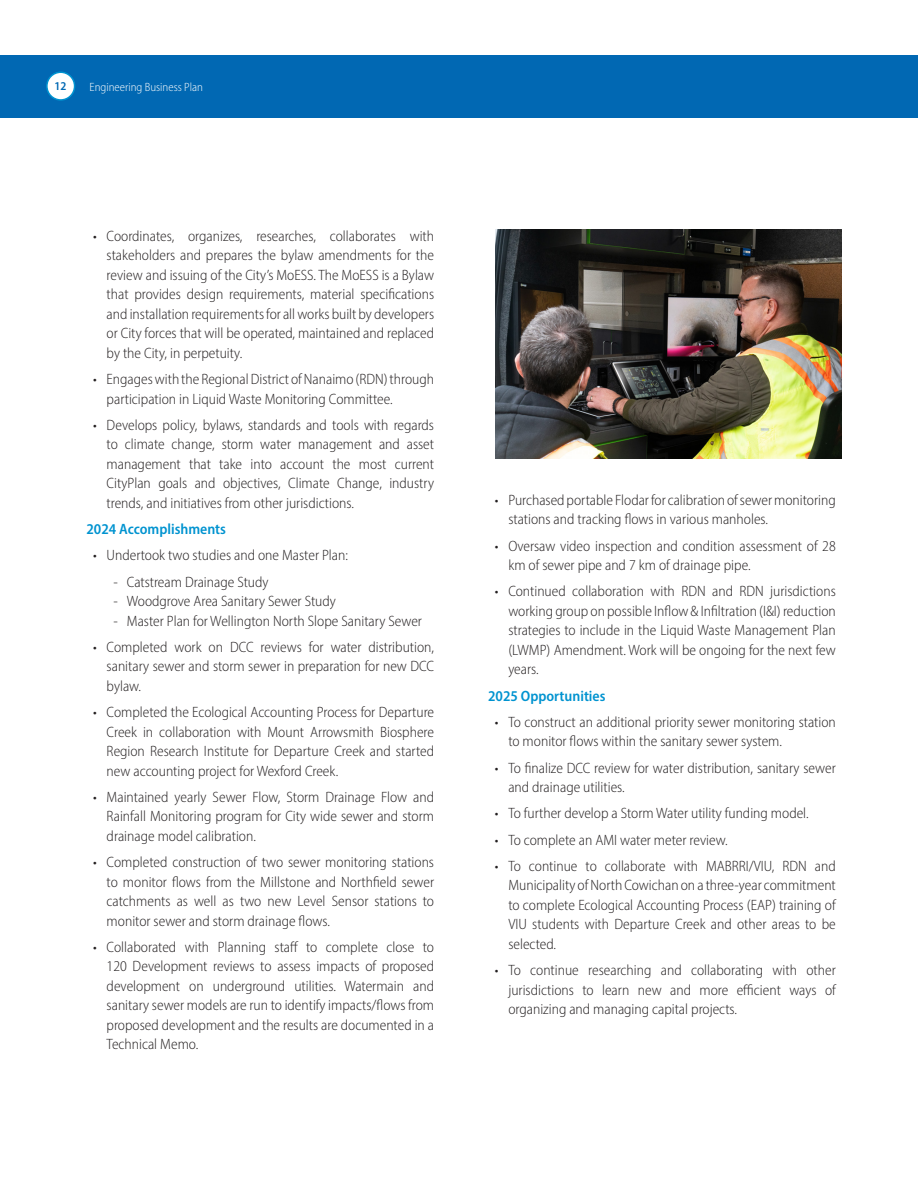
<style>
.page{position:relative;width:918px;height:1188px;background:#fff}
.page>*{position:absolute;margin:0;border:0;box-sizing:border-box;transform-origin:0 0}
.t1{font:300 semi-condensed 15px/19.5px "Myriad Pro";color:#231f20;text-align:justify}
.t2{font:600 semi-condensed 15px "Myriad Pro";color:#0093d0}
.t3{font:300 semi-condensed 12px "Myriad Pro";color:#fff}
.t4{font:600 semi-condensed 12px "Myriad Pro";color:#0168b3}
</style>
<div class="page">
<div style="left:0;top:55px;width:918px;height:62px;background:#0168b3"></div>
<img style="left:496px;top:230px;width:345px;height:228px">
<div style="left:47px;top:72px;width:28px;height:28px;background:#fff;border-radius:50%"></div>
<div style="left:46px;top:72px;width:29px;height:29px;border:2px solid #0093d0;border-radius:50%"></div>
<p class="t4" style="left:55px;top:78px;width:13px">12</p>
<p class="t3" style="left:90px;top:79px;width:115px">Engineering Business Plan</p>
<p class="t1" style="left:107px;top:226px;width:329px;text-indent:-14px">• Coordinates, organizes, researches, collaborates with stakeholders and prepares the bylaw amendments for the review and issuing of the City’s MoESS. The MoESS is a Bylaw that provides design requirements, material specifications and installation requirements for all works built by developers or City forces that will be operated, maintained and replaced by the City, in perpetuity.</p>
<p class="t1" style="left:107px;top:369px;width:329px;text-indent:-14px">• Engages with the Regional District of Nanaimo (RDN) through participation in Liquid Waste Monitoring Committee.</p>
<p class="t1" style="left:107px;top:415px;width:329px;text-indent:-14px">• Develops policy, bylaws, standards and tools with regards to climate change, storm water management and asset management that take into account the most current CityPlan goals and objectives, Climate Change, industry trends, and initiatives from other jurisdictions.</p>
<p class="t2" style="left:86px;top:520px;width:141px">2024 Accomplishments</p>
<p class="t1" style="left:93px;top:545px;width:256px">• Undertook two studies and one Master Plan:</p>
<p class="t1" style="left:113px;top:572px;width:157px">- Catstream Drainage Study</p>
<p class="t1" style="left:113px;top:591px;width:224px">- Woodgrove Area Sanitary Sewer Study</p>
<p class="t1" style="left:113px;top:611px;width:310px">- Master Plan for Wellington North Slope Sanitary Sewer</p>
<p class="t1" style="left:107px;top:637px;width:329px;text-indent:-14px">• Completed work on DCC reviews for water distribution, sanitary sewer and storm sewer in preparation for new DCC bylaw.</p>
<p class="t1" style="left:107px;top:702px;width:329px;text-indent:-14px">• Completed the Ecological Accounting Process for Departure Creek in collaboration with Mount Arrowsmith Biosphere Region Research Institute for Departure Creek and started new accounting project for Wexford Creek.</p>
<p class="t1" style="left:107px;top:787px;width:329px;text-indent:-14px">• Maintained yearly Sewer Flow, Storm Drainage Flow and Rainfall Monitoring program for City wide sewer and storm drainage model calibration.</p>
<p class="t1" style="left:107px;top:852px;width:329px;text-indent:-14px">• Completed construction of two sewer monitoring stations to monitor flows from the Millstone and Northfield sewer catchments as well as two new Level Sensor stations to monitor sewer and storm drainage flows.</p>
<p class="t1" style="left:107px;top:937px;width:329px;text-indent:-14px">• Collaborated with Planning staff to complete close to 120 Development reviews to assess impacts of proposed development on underground utilities. Watermain and sanitary sewer models are run to identify impacts/flows from proposed development and the results are documented in a Technical Memo.</p>
<p class="t1" style="left:508px;top:490px;width:329px;text-indent:-14px">• Purchased portable Flodar for calibration of sewer monitoring stations and tracking flows in various manholes.</p>
<p class="t1" style="left:508px;top:536px;width:329px;text-indent:-14px">• Oversaw video inspection and condition assessment of 28 km of sewer pipe and 7 km of drainage pipe.</p>
<p class="t1" style="left:508px;top:581px;width:329px;text-indent:-14px">• Continued collaboration with RDN and RDN jurisdictions working group on possible Inflow &amp; Infiltration (I&amp;I) reduction strategies to include in the Liquid Waste Management Plan (LWMP) Amendment. Work will be ongoing for the next few years.</p>
<p class="t2" style="left:488px;top:686px;width:119px">2025 Opportunities</p>
<p class="t1" style="left:508px;top:712px;width:329px;text-indent:-14px">• To construct an additional priority sewer monitoring station to monitor flows within the sanitary sewer system.</p>
<p class="t1" style="left:508px;top:758px;width:329px;text-indent:-14px">• To finalize DCC review for water distribution, sanitary sewer and drainage utilities.</p>
<p class="t1" style="left:495px;top:803px;width:315px">• To further develop a Storm Water utility funding model.</p>
<p class="t1" style="left:495px;top:830px;width:234px">• To complete an AMI water meter review.</p>
<p class="t1" style="left:508px;top:856px;width:329px;text-indent:-14px">• To continue to collaborate with MABRRI/VIU, RDN and Municipality of North Cowichan on a three-year commitment to complete Ecological Accounting Process (EAP) training of VIU students with Departure Creek and other areas to be selected.</p>
<p class="t1" style="left:508px;top:960px;width:329px;text-indent:-14px">• To continue researching and collaborating with other jurisdictions to learn new and more efficient ways of organizing and managing capital projects.</p>
</div>
